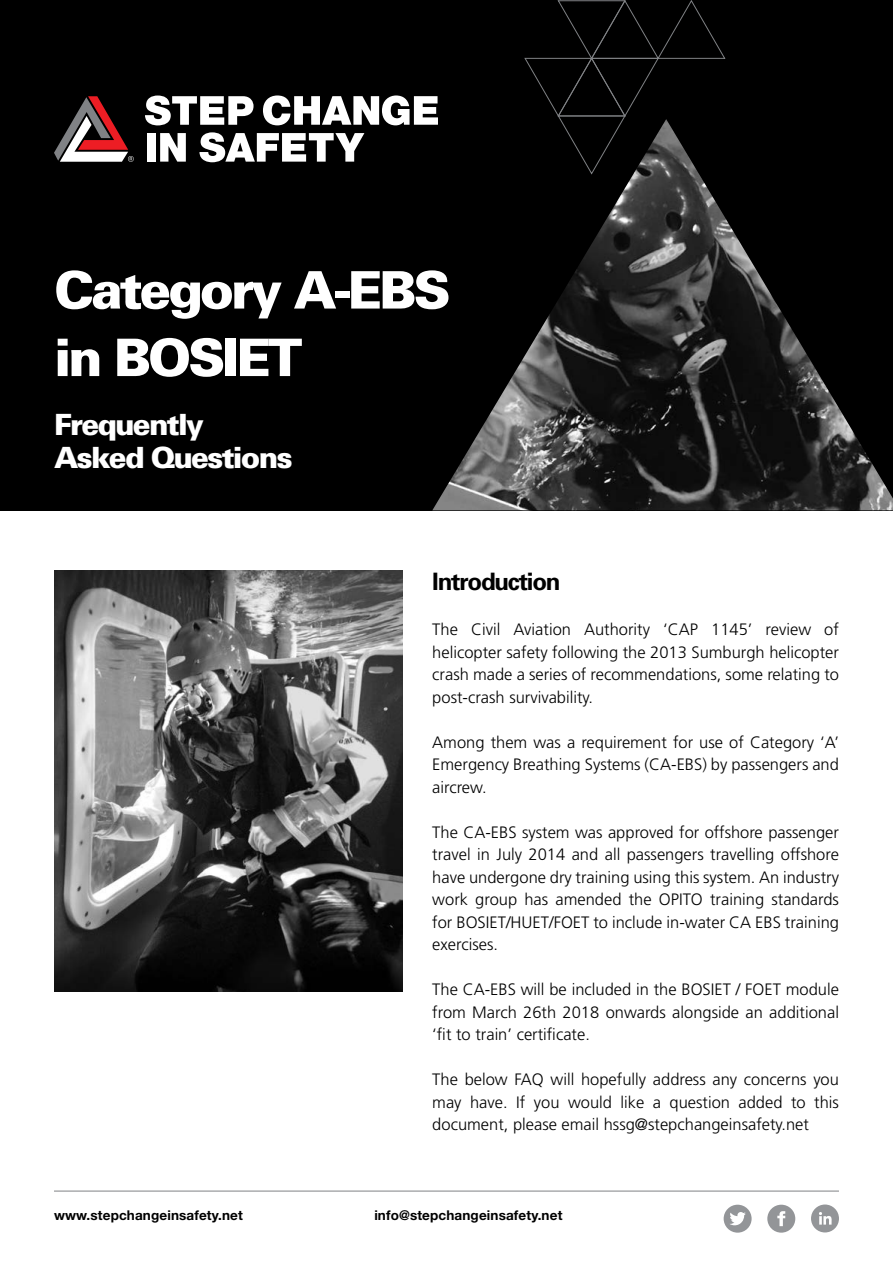
<style>
.page{position:relative;width:893px;height:1263px;background:#fff}
.page>*{position:absolute;margin:0;border:0;box-sizing:border-box;transform-origin:0 0}
.t1{font:900 51.75px/67.5px "Univers";letter-spacing:-.06em;color:#fff}
.t2{font:900 29.25px/33px "Univers";letter-spacing:-.06em;color:#fff}
.t3{font:700 24px "Univers";letter-spacing:-.05em;color:#000}
.t4{font:300 16.5px/22.5px "Frutiger";color:#000;text-align:justify}
.t5{font:700 13.5px "Helvetica Neue";letter-spacing:.01em;color:#000}
</style>
<div class="page">
<div style="left:0;top:0;width:893px;height:510px;background:#000"></div>
<img style="left:432px;top:175px;width:461px;height:335px">
<svg style="left:145px;top:96px;width:109px;height:29px"></svg>
<svg style="left:263px;top:95px;width:175px;height:30px"></svg>
<div style="left:147px;top:133px;width:9px;height:29px;background:#fff"></div>
<svg style="left:160px;top:133px;width:26px;height:29px"></svg>
<svg style="left:199px;top:132px;width:165px;height:30px"></svg>
<svg style="left:54px;top:96px;width:80px;height:66px"></svg>
<svg style="left:524px;top:0;width:202px;height:175px"></svg>
<hr style="left:54px;top:1191px;width:785px;height:1px;background:#808285">
<div style="left:767px;top:1205px;width:28px;height:27px;background:#939598;border-radius:50%"></div>
<svg style="left:777px;top:1211px;width:8px;height:15px"></svg>
<div style="left:724px;top:1205px;width:28px;height:27px;background:#939598;border-radius:50%"></div>
<svg style="left:730px;top:1212px;width:16px;height:13px"></svg>
<div style="left:811px;top:1204px;width:28px;height:28px;background:#939598;border-radius:50%"></div>
<svg style="left:819px;top:1212px;width:13px;height:13px"></svg>
<img style="left:54px;top:570px;width:349px;height:421px">
<h1 class="t1" style="left:54px;top:255px;width:398px">Category A-EBS in BOSIET</h1>
<h2 class="t2" style="left:54px;top:407px;width:240px">Frequently<br>Asked Questions</h2>
<h3 class="t3" style="left:432px;top:566px;width:130px">Introduction</h3>
<p class="t4" style="left:432px;top:618px;width:408px">The Civil Aviation Authority ‘CAP 1145’ review of helicopter safety following the 2013 Sumburgh helicopter crash made a series of recommendations, some relating to post-crash survivability.</p>
<p class="t4" style="left:432px;top:731px;width:408px">Among them was a requirement for use of Category ‘A’ Emergency Breathing Systems (CA-EBS) by passengers and aircrew.</p>
<p class="t4" style="left:432px;top:821px;width:408px">The CA-EBS system was approved for offshore passenger travel in July 2014 and all passengers travelling offshore have undergone dry training using this system. An industry work group has amended the OPITO training standards for BOSIET/HUET/FOET to include in-water CA EBS training exercises.</p>
<p class="t4" style="left:432px;top:978px;width:408px">The CA-EBS will be included in the BOSIET / FOET module from March 26th 2018 onwards alongside an additional ‘fit to train’ certificate.</p>
<p class="t4" style="left:432px;top:1068px;width:408px">The below FAQ will hopefully address any concerns you may have. If you would like a question added to this document, please email hssg@stepchangeinsafety.net</p>
<p class="t5" style="left:54px;top:1206px;width:190px">www.stepchangeinsafety.net</p>
<p class="t5" style="left:374px;top:1206px;width:190px">info@stepchangeinsafety.net</p>
</div>
